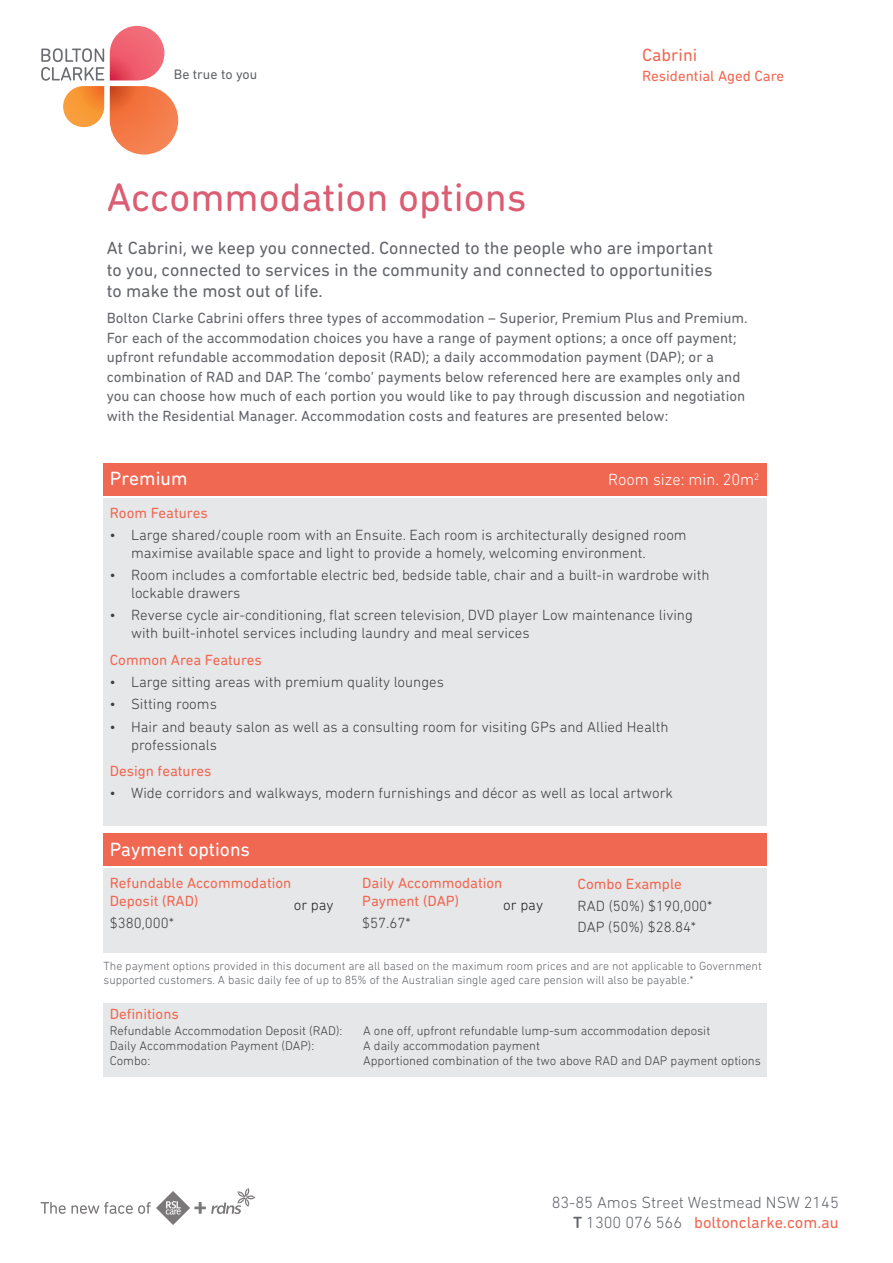
<style>
.page{position:relative;width:893px;height:1263px;background:#fff}
.page>*{position:absolute;margin:0;border:0;box-sizing:border-box;transform-origin:0 0}
.t1{font:40.5px "DIN Next Rounded LT Pro";color:#da5d72}
.t2{font:19.5px "DIN Next Rounded LT Pro";color:#fff}
.t3{font:18px/21.6px "DIN Next Rounded LT Pro";color:#63656a;text-align:justify}
.t4{font:18px "DIN Next Rounded LT Pro";color:#f06852}
.t5{font:300 16.5px/19.8px "DIN Next Rounded LT Pro";color:#63656a;text-align:right}
.t6{font:300 16.5px "DIN Next Rounded LT Pro";color:#fff}
.t7{font:300 15px/18px "DIN Next Rounded LT Pro";color:#3e3e3f}
.t8{font:15px/19.5px "DIN Next Rounded LT Pro";color:#63656a}
.t9{font:15px/18px "DIN Next Rounded LT Pro";color:#f06852}
.t10{font:300 15px "DIN Next Rounded LT Pro";color:#231f20}
.t11{font:13.95px "DIN Next Rounded LT Pro";color:#63656a}
.t12{font:300 12.75px/15.3px "DIN Next Rounded LT Pro";color:#3e3e3f}
.t13{font:300 12px/14.4px "DIN Next Rounded LT Pro";color:#63656a}
.s1{font-weight:500}
.s2{font-weight:400;color:#f06852}
</style>
<div class="page">
<svg style="left:110px;top:86px;width:68px;height:69px"></svg>
<svg style="left:110px;top:26px;width:54px;height:54px;background:#f07684"></svg>
<svg style="left:41px;top:48px;width:63px;height:79px"></svg>
<svg style="left:40px;top:1188px;width:215px;height:37px"></svg>
<div style="left:104px;top:499px;width:663px;height:327px;background:#e6e7e9"></div>
<div style="left:104px;top:463px;width:663px;height:33px;background:#f06852"></div>
<div style="left:104px;top:868px;width:663px;height:85px;background:#e6e7e9"></div>
<div style="left:104px;top:833px;width:663px;height:33px;background:#f06852"></div>
<div style="left:104px;top:1003px;width:663px;height:73px;background:#e6e7e9"></div>
<p class="t11" style="left:174px;top:67px;width:85px">Be true to you</p>
<h1 class="t1" style="left:107px;top:174px;width:421px">Accommodation options</h1>
<p class="t4" style="left:642px;top:45px;width:57px">Cabrini</p>
<p class="t9" style="left:642px;top:67px;width:144px">Residential Aged Care</p>
<p class="t3" style="left:107px;top:237px;width:608px">At Cabrini, we keep you connected. Connected to the people who are important to you, connected to services in the community and connected to opportunities to make the most out of life.</p>
<p class="t8" style="left:107px;top:308px;width:642px">Bolton Clarke Cabrini offers three types of accommodation – Superior, Premium Plus and Premium.<br>For each of the accommodation choices you have a range of payment options; a once off payment; upfront refundable accommodation deposit (RAD); a daily accommodation payment (DAP); or a combination of RAD and DAP. The ‘combo’ payments below referenced here are examples only and you can choose how much of each portion you would like to pay through discussion and negotiation with the Residential Manager. Accommodation costs and features are presented below:</p>
<h2 class="t2" style="left:110px;top:467px;width:79px">Premium</h2>
<p class="t6" style="left:608px;top:470px;width:153px">Room size: min. 20m<sup>2</sup></p>
<p class="t9" style="left:110px;top:503px;width:99px">Room Features</p>
<p class="t7" style="left:131px;top:526px;width:557px;text-indent:-21px">• Large shared/couple room with an Ensuite. Each room is architecturally designed room maximise available space and light to provide a homely, welcoming environment.</p>
<p class="t7" style="left:131px;top:566px;width:580px;text-indent:-21px">• Room includes a comfortable electric bed, bedside table, chair and a built-in wardrobe with lockable drawers</p>
<p class="t7" style="left:131px;top:606px;width:563px;text-indent:-21px">• Reverse cycle air-conditioning, flat screen television, DVD player Low maintenance living with built-inhotel services including laundry and meal services</p>
<p class="t9" style="left:110px;top:651px;width:154px">Common Area Features</p>
<p class="t7" style="left:110px;top:673px;width:336px">• Large sitting areas with premium quality lounges</p>
<p class="t7" style="left:110px;top:695px;width:109px">• Sitting rooms</p>
<p class="t7" style="left:131px;top:717px;width:539px;text-indent:-21px">• Hair and beauty salon as well as a consulting room for visiting GPs and Allied Health professionals</p>
<p class="t9" style="left:110px;top:762px;width:103px">Design features</p>
<p class="t7" style="left:110px;top:784px;width:565px">• Wide corridors and walkways, modern furnishings and décor as well as local artwork</p>
<h2 class="t2" style="left:110px;top:838px;width:142px">Payment options</h2>
<p class="t9" style="left:110px;top:873px;width:183px">Refundable Accommodation<br>Deposit (RAD)</p>
<p class="t7" style="left:110px;top:913px;width:66px">$380,000*</p>
<p class="t9" style="left:362px;top:873px;width:142px">Daily Accommodation<br>Payment (DAP)</p>
<p class="t7" style="left:362px;top:913px;width:50px">$57.67*</p>
<p class="t10" style="left:294px;top:896px;width:41px">or pay</p>
<p class="t10" style="left:503px;top:896px;width:41px">or pay</p>
<p class="t9" style="left:578px;top:875px;width:106px">Combo Example</p>
<p class="t7" style="left:578px;top:895px;width:136px;line-height:21.1px">RAD (50%) $190,000*<br>DAP (50%) $28.84*</p>
<p class="t13" style="left:104px;top:959px;width:660px">The payment options provided in this document are all based on the maximum room prices and are not applicable to Government supported customers. A basic daily fee of up to 85% of the Australian single aged care pension will also be payable.*</p>
<p class="t9" style="left:110px;top:1005px;width:71px">Definitions</p>
<p class="t12" style="left:110px;top:1022px;width:234px">Refundable Accommodation Deposit (RAD):<br>Daily Accommodation Payment (DAP):<br>Combo:</p>
<p class="t12" style="left:363px;top:1022px;width:399px">A one off, upfront refundable lump-sum accommodation deposit<br>A daily accommodation payment<br>Apportioned combination of the two above RAD and DAP payment options</p>
<p class="t5" style="left:552px;top:1192px;width:288px">83-85 Amos Street Westmead NSW 2145<br><span class="s1">T</span> 1300 076 566 <span class="s2">boltonclarke.com.au</span></p>
</div>
